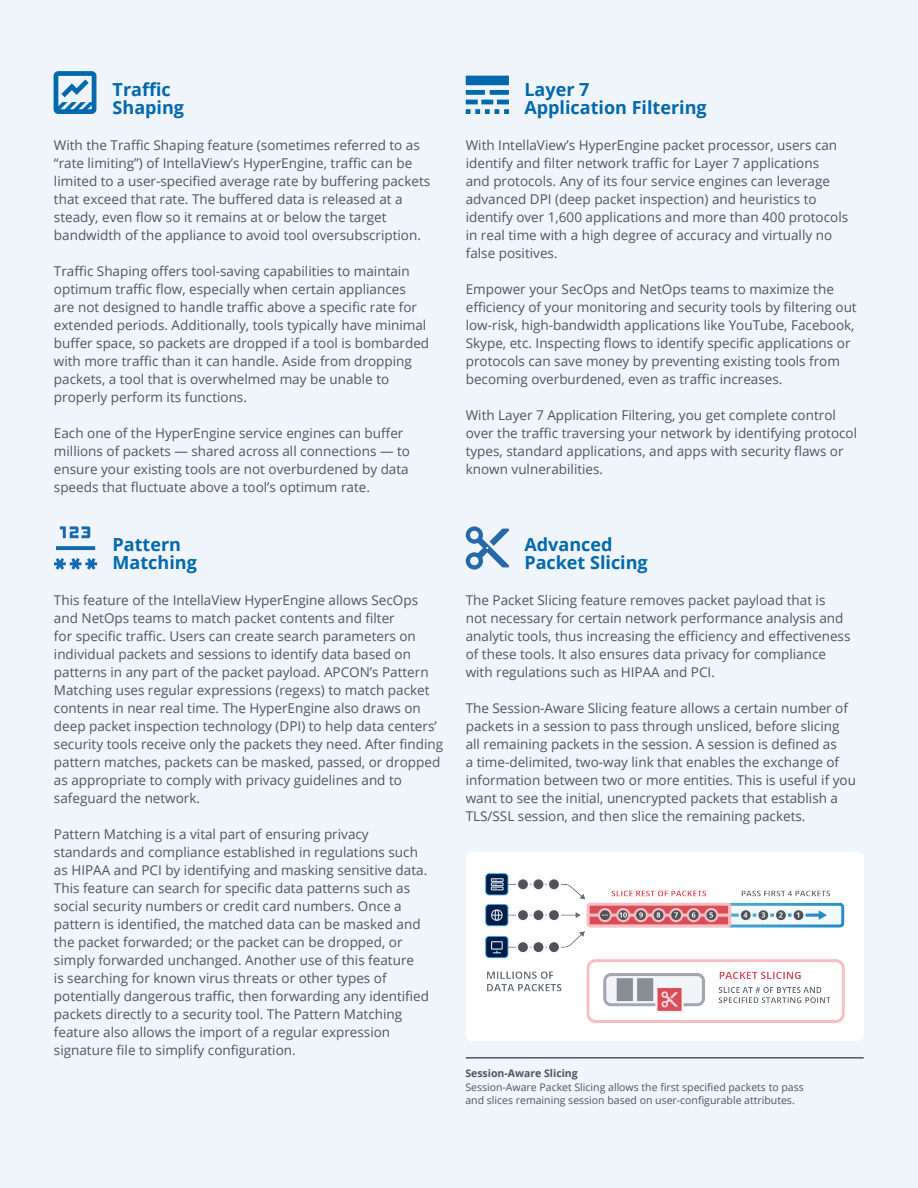
<style>
.page{position:relative;width:918px;height:1188px;background:#eff5fb}
.page>*{position:absolute;margin:0;border:0;box-sizing:border-box;transform-origin:0 0}
.Text{font:700 18px/18px "Open Sans";color:#0068ad}
.Text-2{font:13.5px/18px "Open Sans";color:#50545f}
.Picture_text{font:10.5px/13.5px "Open Sans";color:#4f545f}
.Picture_text-2{font:700 10.5px "Open Sans";color:#4f545f}
</style>
<div class="page">
<hr style="left:466px;top:1057px;width:397px;height:2px;background:#4f545f">
<svg style="left:466px;top:526px;width:43px;height:44px"></svg>
<svg style="left:466px;top:76px;width:43px;height:38px"></svg>
<svg style="left:60px;top:526px;width:30px;height:12px"></svg>
<svg style="left:54px;top:546px;width:43px;height:24px"></svg>
<svg style="left:54px;top:71px;width:42px;height:43px"></svg>
<div style="left:466px;top:852px;width:398px;height:189px;background:#fff;border-radius:7px"></div>
<img style="left:486px;top:873px;width:358px;height:150px">
<p class="Text" style="left:113px;top:80px;width:73px">Traffic<br>Shaping</p>
<p class="Text-2" style="left:54px;top:136px;width:378px">With the Traffic Shaping feature (sometimes referred to as “rate limiting”) of IntellaView’s HyperEngine, traffic can be limited to a user-specified average rate by buffering packets that exceed that rate. The buffered data is released at a steady, even flow so it remains at or below the target bandwidth of the appliance to avoid tool oversubscription.</p>
<p class="Text-2" style="left:54px;top:262px;width:377px">Traffic Shaping offers tool-saving capabilities to maintain optimum traffic flow, especially when certain appliances are not designed to handle traffic above a specific rate for extended periods. Additionally, tools typically have minimal buffer space, so packets are dropped if a tool is bombarded with more traffic than it can handle. Aside from dropping packets, a tool that is overwhelmed may be unable to properly perform its functions.</p>
<p class="Text-2" style="left:54px;top:424px;width:358px">Each one of the HyperEngine service engines can buffer millions of packets — shared across all connections — to ensure your existing tools are not overburdened by data speeds that fluctuate above a tool’s optimum rate.</p>
<p class="Text" style="left:113px;top:535px;width:86px">Pattern<br>Matching</p>
<p class="Text-2" style="left:54px;top:591px;width:391px">This feature of the IntellaView HyperEngine allows SecOps and NetOps teams to match packet contents and filter<br>for specific traffic. Users can create search parameters on individual packets and sessions to identify data based on patterns in any part of the packet payload. APCON’s Pattern Matching uses regular expressions (regexs) to match packet contents in near real time. The HyperEngine also draws on deep packet inspection technology (DPI) to help data centers’ security tools receive only the packets they need. After finding pattern matches, packets can be masked, passed, or dropped as appropriate to comply with privacy guidelines and to safeguard the network.</p>
<p class="Text-2" style="left:54px;top:825px;width:377px">Pattern Matching is a vital part of ensuring privacy standards and compliance established in regulations such as HIPAA and PCI by identifying and masking sensitive data.<br>This feature can search for specific data patterns such as social security numbers or credit card numbers. Once a pattern is identified, the matched data can be masked and the packet forwarded; or the packet can be dropped, or simply forwarded unchanged. Another use of this feature<br>is searching for known virus threats or other types of potentially dangerous traffic, then forwarding any identified packets directly to a security tool. The Pattern Matching feature also allows the import of a regular expression signature file to simplify configuration.</p>
<p class="Text" style="left:524px;top:80px;width:67px">Layer 7</p>
<p class="Text" style="left:524px;top:98px;width:184px">Application Filtering</p>
<p class="Text-2" style="left:466px;top:136px;width:384px">With IntellaView’s HyperEngine packet processor, users can identify and filter network traffic for Layer 7 applications<br>and protocols. Any of its four service engines can leverage advanced DPI (deep packet inspection) and heuristics to identify over 1,600 applications and more than 400 protocols in real time with a high degree of accuracy and virtually no false positives.</p>
<p class="Text-2" style="left:466px;top:280px;width:392px">Empower your SecOps and NetOps teams to maximize the efficiency of your monitoring and security tools by filtering out low-risk, high-bandwidth applications like YouTube, Facebook, Skype, etc. Inspecting flows to identify specific applications or protocols can save money by preventing existing tools from becoming overburdened, even as traffic increases.</p>
<p class="Text-2" style="left:466px;top:406px;width:393px">With Layer 7 Application Filtering, you get complete control over the traffic traversing your network by identifying protocol types, standard applications, and apps with security flaws or known vulnerabilities.</p>
<p class="Text" style="left:524px;top:535px;width:125px">Advanced<br>Packet Slicing</p>
<p class="Text-2" style="left:466px;top:591px;width:386px">The Packet Slicing feature removes packet payload that is<br>not necessary for certain network performance analysis and analytic tools, thus increasing the efficiency and effectiveness of these tools. It also ensures data privacy for compliance with regulations such as HIPAA and PCI.</p>
<p class="Text-2" style="left:466px;top:699px;width:392px">The Session-Aware Slicing feature allows a certain number of packets in a session to pass through unsliced, before slicing all remaining packets in the session. A session is defined as<br>a time-delimited, two-way link that enables the exchange of information between two or more entities. This is useful if you want to see the initial, unencrypted packets that establish a TLS/SSL session, and then slice the remaining packets.</p>
<p class="Picture_text-2" style="left:465px;top:1066px;width:114px">Session-Aware Slicing</p>
<p class="Picture_text" style="left:465px;top:1080px;width:340px">Session-Aware Packet Slicing allows the first specified packets to pass and slices remaining session based on user-configurable attributes.</p>
</div>
